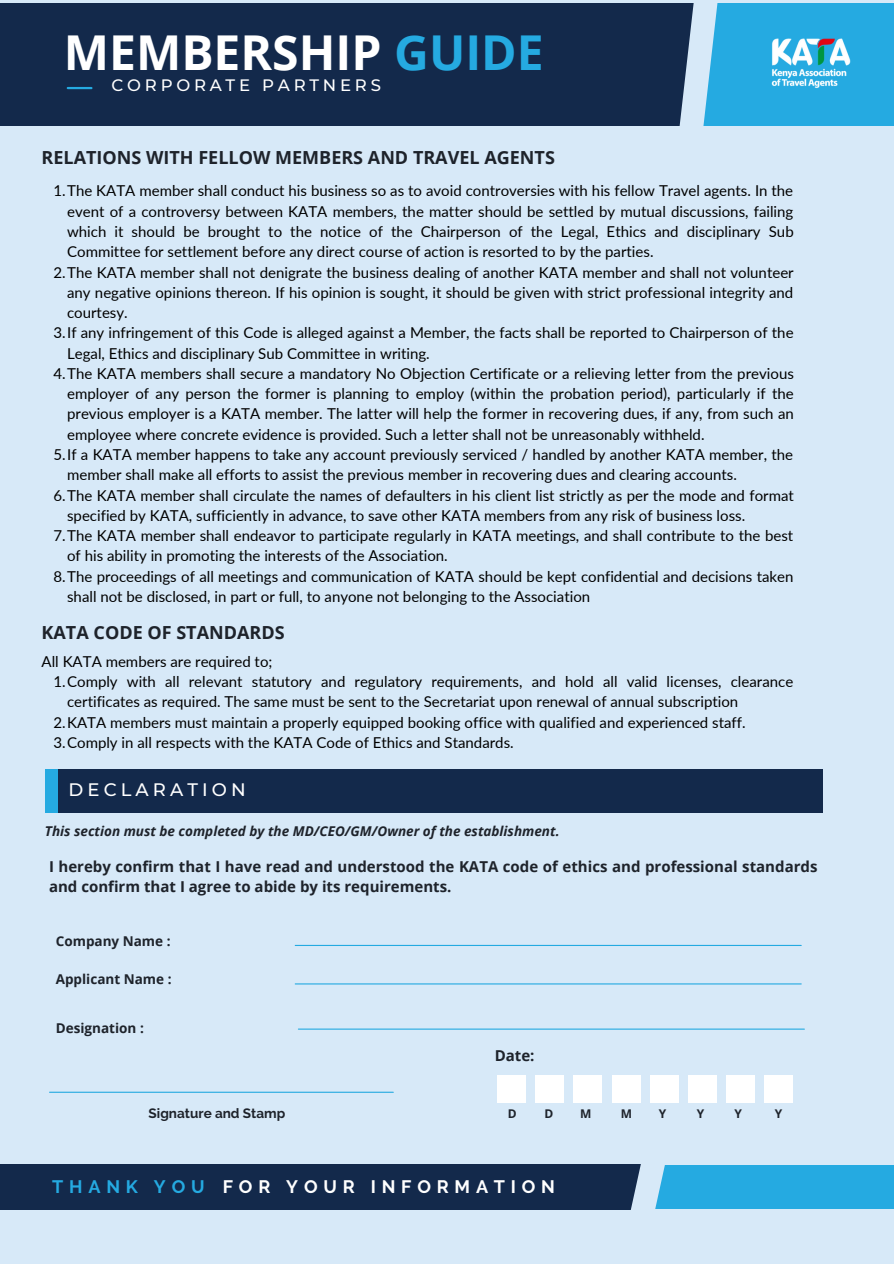
<style>
.page{position:relative;width:894px;height:1264px;background:#fff}
.page>*{position:absolute;margin:0;border:0;box-sizing:border-box;transform-origin:0 0}
.t1{font:700 48px "Open Sans";color:#fff}
.t2{font:700 18px "Open Sans";color:#1e232b}
.t3{font:700 18px "Raleway";letter-spacing:.32em;color:#fff}
.t4{font:500 18px "Montserrat";letter-spacing:.23em;color:#fff}
.t5{font:700 18px "Raleway";letter-spacing:.32em;color:#25aae1}
.t6{font:500 16.5px "Montserrat";letter-spacing:.23em;color:#fff}
.t7{font:15px/20.2px "Lato";color:#000}
.t8{font:700 15px/20.2px "Open Sans";color:#1e232b}
.t9{font:italic 700 13.5px "Open Sans";color:#1e232b}
.t10{font:700 13.5px "Open Sans";color:#1e232b}
.t11{font:700 13.5px "Raleway";color:#1e232b}
.t12{font:700 12px "Open Sans";color:#1e232b}
.s1{color:#25aae1}
</style>
<div class="page">
<div style="left:0;top:0;width:893px;height:1263px;background:#d7e9f8"></div>
<div style="left:0;top:1164px;width:646px;height:45px;background:#13294b"></div>
<div style="left:643px;top:1164px;width:250px;height:44px;background:#25aae1"></div>
<svg style="left:613px;top:1164px;width:69px;height:46px"></svg>
<div style="left:0;top:4px;width:698px;height:122px;background:#13294b"></div>
<hr style="left:68px;top:87px;width:23px;height:2px;background:#25aae1">
<div style="left:698px;top:4px;width:195px;height:122px;background:#25aae1"></div>
<svg style="left:664px;top:3px;width:69px;height:123px"></svg>
<hr style="left:295px;top:983px;width:506px;height:1px;background:#25aae1">
<hr style="left:50px;top:1091px;width:343px;height:1px;background:#25aae1">
<div style="left:45px;top:768px;width:30px;height:44px;background:#25aae1"></div>
<div style="left:58px;top:768px;width:765px;height:44px;background:#13294b"></div>
<hr style="left:298px;top:1028px;width:506px;height:1px;background:#25aae1">
<div style="left:497px;top:1075px;width:28px;height:27px;background:#fff"></div>
<div style="left:535px;top:1075px;width:28px;height:27px;background:#fff"></div>
<div style="left:573px;top:1075px;width:28px;height:27px;background:#fff"></div>
<div style="left:612px;top:1075px;width:28px;height:27px;background:#fff"></div>
<div style="left:650px;top:1075px;width:28px;height:27px;background:#fff"></div>
<div style="left:688px;top:1075px;width:28px;height:27px;background:#fff"></div>
<div style="left:725px;top:1075px;width:29px;height:27px;background:#fff"></div>
<div style="left:764px;top:1075px;width:28px;height:27px;background:#fff"></div>
<hr style="left:295px;top:944px;width:506px;height:2px;background:#25aae1">
<img style="left:729px;top:13px;width:122px;height:97px">
<p class="t1" style="left:64px;top:19px;width:481px">MEMBERSHIP <span class="s1">GUIDE</span></p>
<p class="t6" style="left:111px;top:75px;width:271px">CORPORATE PARTNERS</p>
<p class="t2" style="left:42px;top:145px;width:514px">RELATIONS WITH FELLOW MEMBERS AND TRAVEL AGENTS</p>
<p class="t7" style="left:67px;top:180px;width:728px;text-align:justify;text-indent:-14px">1.The KATA member shall conduct his business so as to avoid controversies with his fellow Travel agents. In the event of a controversy between KATA members, the matter should be settled by mutual discussions, failing which it should be brought to the notice of the Chairperson of the Legal, Ethics and disciplinary Sub Committee for settlement before any direct course of action is resorted to by the parties.</p>
<p class="t7" style="left:67px;top:261px;width:728px;text-align:justify;text-indent:-14px">2.The KATA member shall not denigrate the business dealing of another KATA member and shall not volunteer any negative opinions thereon. If his opinion is sought, it should be given with strict professional integrity and courtesy.</p>
<p class="t7" style="left:67px;top:322px;width:727px;text-indent:-14px">3.If any infringement of this Code is alleged against a Member, the facts shall be reported to Chairperson of the<br>Legal, Ethics and disciplinary Sub Committee in writing.</p>
<p class="t7" style="left:67px;top:363px;width:728px;text-align:justify;text-indent:-14px">4.The KATA members shall secure a mandatory No Objection Certificate or a relieving letter from the previous employer of any person the former is planning to employ (within the probation period), particularly if the previous employer is a KATA member. The latter will help the former in recovering dues, if any, from such an employee where concrete evidence is provided. Such a letter shall not be unreasonably withheld.</p>
<p class="t7" style="left:67px;top:444px;width:727px;text-indent:-14px">5.If a KATA member happens to take any account previously serviced / handled by another KATA member, the member shall make all efforts to assist the previous member in recovering dues and clearing accounts.</p>
<p class="t7" style="left:67px;top:484px;width:728px;text-indent:-14px">6.The KATA member shall circulate the names of defaulters in his client list strictly as per the mode and format specified by KATA, sufficiently in advance, to save other KATA members from any risk of business loss.</p>
<p class="t7" style="left:67px;top:525px;width:727px;text-indent:-14px">7.The KATA member shall endeavor to participate regularly in KATA meetings, and shall contribute to the best of his ability in promoting the interests of the Association.</p>
<p class="t7" style="left:67px;top:565px;width:727px;text-indent:-14px">8.The proceedings of all meetings and communication of KATA should be kept confidential and decisions taken shall not be disclosed, in part or full, to anyone not belonging to the Association</p>
<p class="t2" style="left:42px;top:619px;width:244px">KATA CODE OF STANDARDS</p>
<p class="t7" style="left:67px;top:671px;width:727px;text-indent:-14px">1.Comply with all relevant statutory and regulatory requirements, and hold all valid licenses, clearance certificates as required. The same must be sent to the Secretariat upon renewal of annual subscription</p>
<p class="t7" style="left:53px;top:711px;width:693px">2.KATA members must maintain a properly equipped booking office with qualified and experienced staff.</p>
<p class="t7" style="left:53px;top:732px;width:461px">3.Comply in all respects with the KATA Code of Ethics and Standards.</p>
<p class="t7" style="left:42px;top:651px;width:232px">All KATA members are required to;</p>
<p class="t4" style="left:68px;top:778px;width:179px">DECLARATION</p>
<p class="t9" style="left:45px;top:821px;width:516px">This section must be completed by the MD/CEO/GM/Owner of the establishment.</p>
<p class="t8" style="left:49px;top:856px;width:769px">I hereby confirm that I have read and understood the KATA code of ethics and professional standards and confirm that I agree to abide by its requirements.</p>
<p class="t10" style="left:56px;top:931px;width:116px">Company Name :</p>
<p class="t10" style="left:56px;top:970px;width:117px">Applicant Name :</p>
<p class="t10" style="left:56px;top:1018px;width:90px">Designation :</p>
<p class="t11" style="left:149px;top:1105px;width:138px">Signature and Stamp</p>
<p class="t8" style="left:494px;top:1045px;width:41px">Date:</p>
<p class="t12" style="left:507px;top:1105px;width:10px">D</p>
<p class="t12" style="left:544px;top:1105px;width:10px">D</p>
<p class="t12" style="left:580px;top:1105px;width:13px">M</p>
<p class="t12" style="left:620px;top:1105px;width:13px">M</p>
<p class="t12" style="left:658px;top:1105px;width:9px">Y</p>
<p class="t12" style="left:696px;top:1105px;width:9px">Y</p>
<p class="t12" style="left:734px;top:1105px;width:9px">Y</p>
<p class="t12" style="left:774px;top:1105px;width:9px">Y</p>
<p class="t5" style="left:52px;top:1175px;width:154px">THANK YOU</p>
<p class="t3" style="left:223px;top:1175px;width:334px">FOR YOUR INFORMATION</p>
</div>
